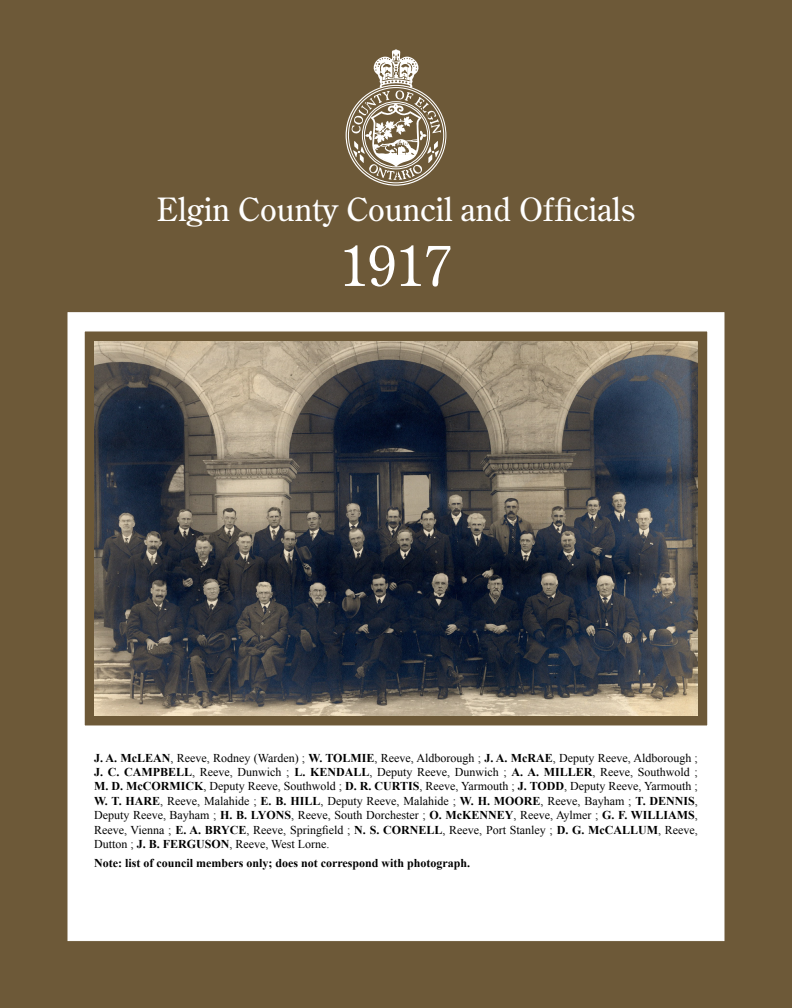
<style>
.page{position:relative;width:792px;height:1008px;background:#fff}
.page>*{position:absolute;margin:0;border:0;box-sizing:border-box;transform-origin:0 0}
.t1{font:56px "Century Old Style Std";color:#fff}
.t2{font:32px "Century Old Style Std";color:#fff}
.t3{font:12px/14.4px "Times New Roman";color:#000;text-align:justify}
.t4{font:700 12px "Times New Roman";color:#000}
.s1{font-weight:700}
</style>
<div class="page">
<div style="left:0;top:1px;width:792px;height:1007px;background:#6d5938"></div>
<div style="left:67px;top:312px;width:657px;height:629px;background:#fff;border:1px solid #fff"></div>
<div style="left:84px;top:330px;width:624px;height:396px;background:#6d5938;border:1px solid #fff"></div>
<svg style="left:346px;top:49px;width:100px;height:137px"></svg>
<img style="left:94px;top:341px;width:604px;height:375px">
<h2 class="t2" style="left:157px;top:189px;width:480px">Elgin County Council and Officials</h2>
<h1 class="t1" style="left:340px;top:230px;width:113px">1917</h1>
<p class="t3" style="left:94px;top:750px;width:605px"><span class="s1">J. A. McLEAN</span>, Reeve, Rodney (Warden) ; <span class="s1">W. TOLMIE</span>, Reeve, Aldborough ; <span class="s1">J. A. McRAE</span>, Deputy Reeve, Aldborough ; <span class="s1">J. C. CAMPBELL</span>, Reeve, Dunwich ; <span class="s1">L. KENDALL</span>, Deputy Reeve, Dunwich ; <span class="s1">A. A. MILLER</span>, Reeve, Southwold ; <span class="s1">M. D. McCORMICK</span>, Deputy Reeve, Southwold ; <span class="s1">D. R. CURTIS</span>, Reeve, Yarmouth ; <span class="s1">J. TODD</span>, Deputy Reeve, Yarmouth ; <span class="s1">W. T. HARE</span>, Reeve, Malahide ; <span class="s1">E. B. HILL</span>, Deputy Reeve, Malahide ; <span class="s1">W. H. MOORE</span>, Reeve, Bayham ; <span class="s1">T. DENNIS</span>, Deputy Reeve, Bayham ; <span class="s1">H. B. LYONS</span>, Reeve, South Dorchester ; <span class="s1">O. McKENNEY</span>, Reeve, Aylmer ; <span class="s1">G. F. WILLIAMS</span>, Reeve, Vienna ; <span class="s1">E. A. BRYCE</span>, Reeve, Springfield ; <span class="s1">N. S. CORNELL</span>, Reeve, Port Stanley ; <span class="s1">D. G. McCALLUM</span>, Reeve, Dutton ; <span class="s1">J. B. FERGUSON</span>, Reeve, West Lorne.</p>
<p class="t4" style="left:94px;top:855px;width:378px">Note: list of council members only; does not correspond with photograph.</p>
</div>
